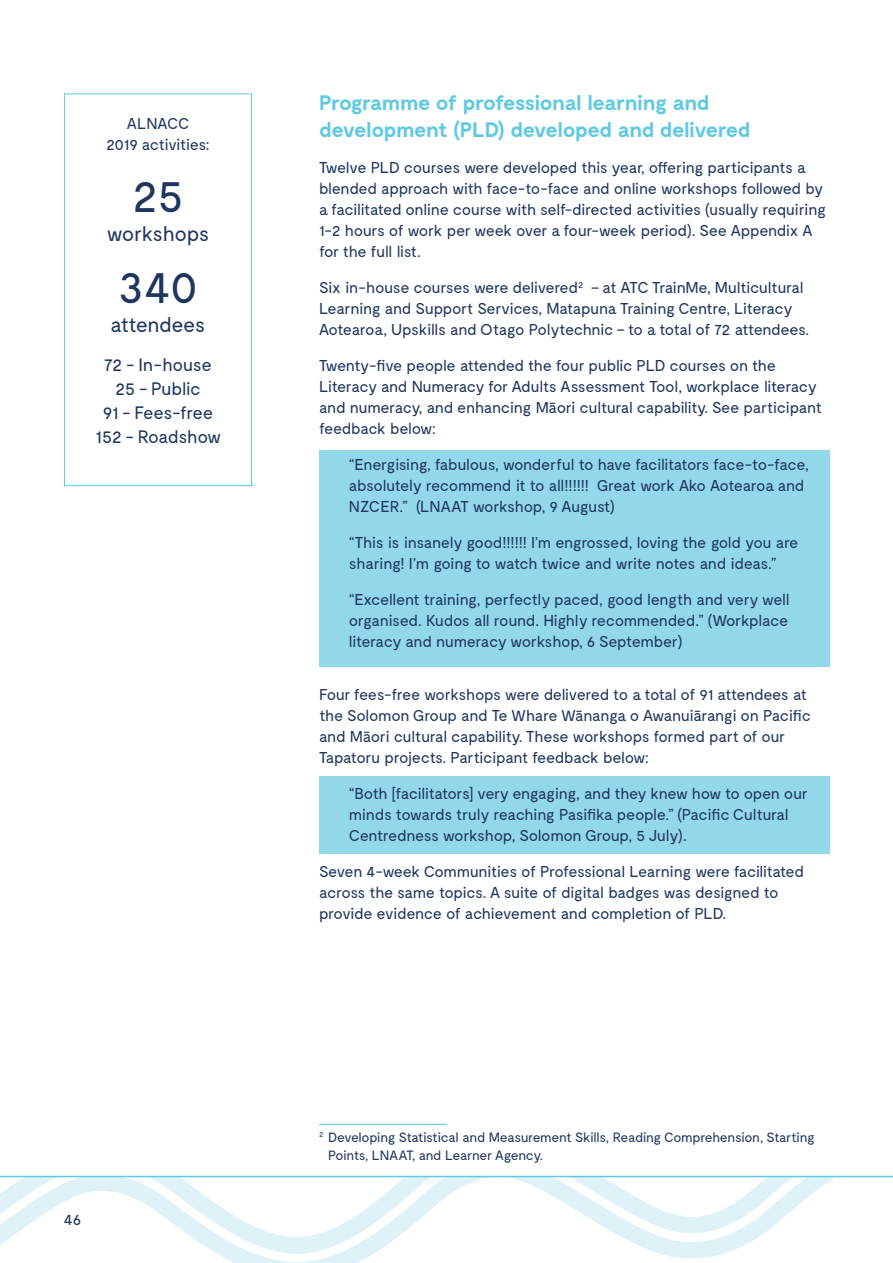
<style>
.page{position:relative;width:893px;height:1263px;background:#fff}
.page>*{position:absolute;margin:0;border:0;box-sizing:border-box;transform-origin:0 0}
.t1{font:46.5px "Moderat";color:#1f365e}
.t2{font:700 21px/27px "Moderat";letter-spacing:-.025em;color:#5ec9e3}
.t3{font:21px "Moderat";letter-spacing:-.025em;color:#1f365e}
.t4{font:18px/24px "Moderat";letter-spacing:-.025em;color:#1f365e;text-align:center}
.t5{font:15.75px/21px "Moderat";letter-spacing:-.025em;color:#1f365e}
.t6{font:13.5px/18px "Moderat";letter-spacing:-.025em;color:#1f365e}
</style>
<div class="page">
<svg style="left:0;top:1177px;width:892px;height:86px"></svg>
<hr style="left:0;top:1176px;width:892px;height:1px;background:#5ec9e3">
<div style="left:319px;top:777px;width:510px;height:77px;background:#93d7ea"></div>
<div style="left:319px;top:450px;width:510px;height:217px;background:#93d7ea"></div>
<div style="left:64px;top:94px;width:188px;height:392px;border:1px solid #5ec9e3"></div>
<hr style="left:319px;top:1124px;width:127px;height:1px;background:#5ec9e3">
<p class="t5" style="left:106px;top:115px;width:105px;text-align:center">ALNACC<br>2019 activities:</p>
<h1 class="t1" style="left:132px;top:180px;width:54px">25</h1>
<h2 class="t3" style="left:107px;top:227px;width:104px">workshops</h2>
<h1 class="t1" style="left:119px;top:271px;width:81px">340</h1>
<h2 class="t3" style="left:110px;top:318px;width:96px">attendees</h2>
<p class="t4" style="left:95px;top:355px;width:127px">72 - In-house<br>25 - Public<br>91 - Fees-free<br>152 - Roadshow</p>
<p class="t5" style="left:64px;top:1211px;width:19px">46</p>
<h2 class="t2" style="left:319px;top:92px;width:433px">Programme of professional learning and development (PLD) developed and delivered</h2>
<p class="t5" style="left:319px;top:159px;width:508px">Twelve PLD courses were developed this year, offering participants a blended approach with face-to-face and online workshops followed by a facilitated online course with self-directed activities (usually requiring 1-2 hours of work per week over a four-week period). See Appendix A for the full list.</p>
<p class="t5" style="left:319px;top:279px;width:492px">Six in-house courses were delivered<sup>2</sup> – at ATC TrainMe, Multicultural<br>Learning and Support Services, Matapuna Training Centre, Literacy<br>Aotearoa, Upskills and Otago Polytechnic – to a total of 72 attendees.</p>
<p class="t5" style="left:319px;top:357px;width:504px">Twenty-five people attended the four public PLD courses on the Literacy and Numeracy for Adults Assessment Tool, workplace literacy and numeracy, and enhancing Māori cultural capability. See participant feedback below:</p>
<p class="t5" style="left:349px;top:456px;width:461px">“Energising, fabulous, wonderful to have facilitators face-to-face, absolutely recommend it to all!!!!!! Great work Ako Aotearoa and<br>NZCER.” (LNAAT workshop, 9 August)</p>
<p class="t5" style="left:349px;top:534px;width:451px">“This is insanely good!!!!!! I’m engrossed, loving the gold you are sharing! I’m going to watch twice and write notes and ideas.”</p>
<p class="t5" style="left:349px;top:591px;width:442px;text-align:justify">“Excellent training, perfectly paced, good length and very well organised. Kudos all round. Highly recommended.” (Workplace literacy and numeracy workshop, 6 September)</p>
<p class="t5" style="left:319px;top:686px;width:493px">Four fees-free workshops were delivered to a total of 91 attendees at the Solomon Group and Te Whare Wānanga o Awanuiārangi on Pacific and Māori cultural capability. These workshops formed part of our Tapatoru projects. Participant feedback below:</p>
<p class="t5" style="left:349px;top:785px;width:460px">“Both [facilitators] very engaging, and they knew how to open our minds towards truly reaching Pasifika people.” (Pacific Cultural<br>Centredness workshop, Solomon Group, 5 July).</p>
<p class="t5" style="left:319px;top:863px;width:486px">Seven 4-week Communities of Professional Learning were facilitated across the same topics. A suite of digital badges was designed to provide evidence of achievement and completion of PLD.</p>
<p class="t6" style="left:328px;top:1130px;width:488px;text-indent:-9px"><sup>2</sup> Developing Statistical and Measurement Skills, Reading Comprehension, Starting<br>Points, LNAAT, and Learner Agency.</p>
</div>
